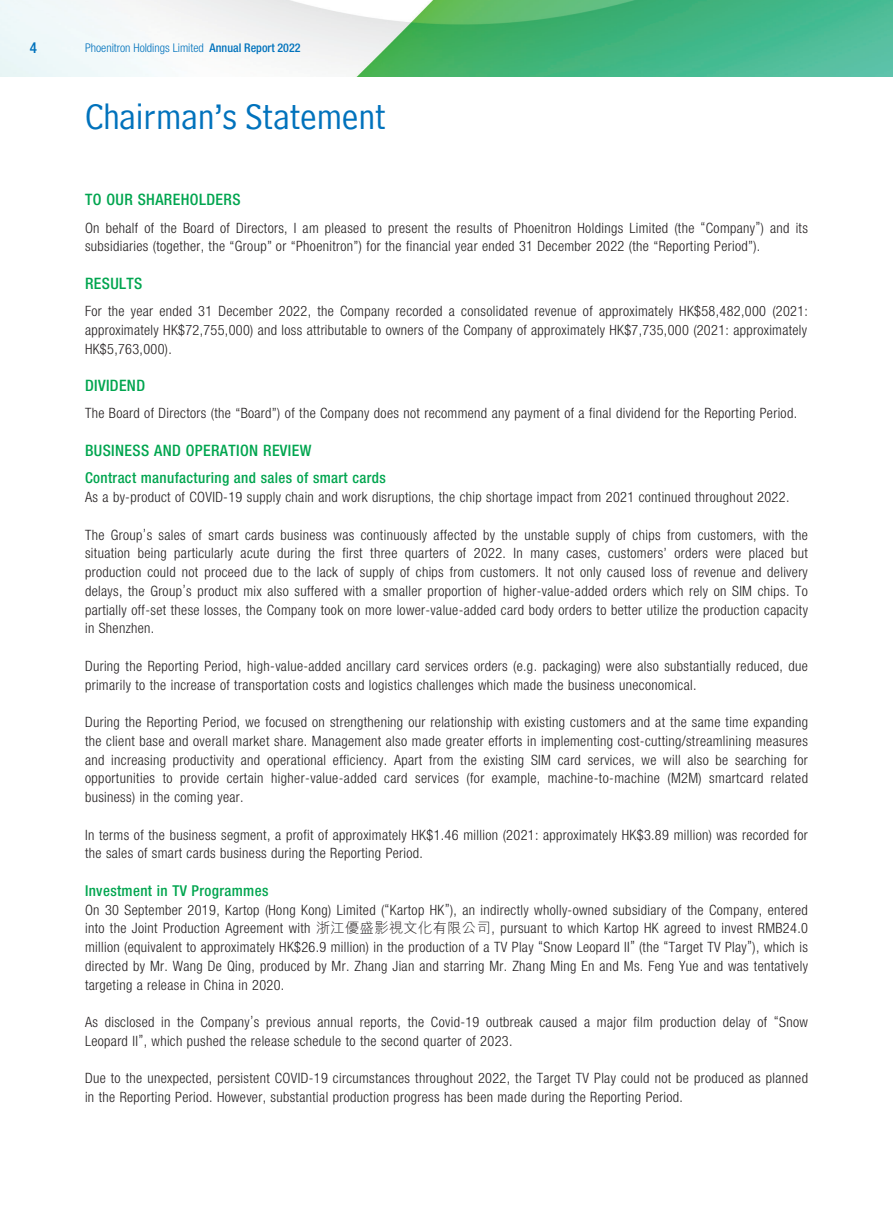
<style>
.page{position:relative;width:893px;height:1212px;background:#fff}
.page>*{position:absolute;margin:0;border:0;box-sizing:border-box;transform-origin:0 0}
.t1{font:37.5px "Bell Centennial Std Address";color:#0072bc}
.t2{font:500 condensed 15.75px "Helvetica Neue LT Std";letter-spacing:.025em;color:#00a54f}
.t3{font:500 condensed 15px "Helvetica Neue LT Std";letter-spacing:.025em;color:#00a54f}
.t4{font:500 condensed 15px "Helvetica Neue LT Std";color:#0072bc}
.t5{font:300 condensed 14.25px/18.8px "Helvetica Neue LT Std";letter-spacing:.025em;color:#231f20}
.t6{font:300 condensed 12px "Helvetica Neue LT Std";color:#0072bc}
.s1{font-weight:500}
.s2{font-family:"M Hei HK";font-stretch:normal}
</style>
<div class="page">
<img style="left:0;top:0;width:893px;height:77px">
<p class="t4" style="left:30px;top:38px;width:9px">4</p>
<p class="t6" style="left:85px;top:41px;width:217px">Phoenitron Holdings Limited <span class="s1">Annual Report 2022</span></p>
<h1 class="t1" style="left:85px;top:95px;width:302px">Chairman’s Statement</h1>
<p class="t2" style="left:85px;top:190px;width:157px">TO OUR SHAREHOLDERS</p>
<p class="t5" style="left:85px;top:218px;width:724px">On behalf of the Board of Directors, I am pleased to present the results of Phoenitron Holdings Limited (the “Company”) and its subsidiaries (together, the “Group” or “Phoenitron”) for the financial year ended 31 December 2022 (the “Reporting Period”).</p>
<p class="t2" style="left:85px;top:274px;width:59px">RESULTS</p>
<p class="t5" style="left:85px;top:302px;width:724px;text-align:justify">For the year ended 31 December 2022, the Company recorded a consolidated revenue of approximately HK$58,482,000 (2021: approximately HK$72,755,000) and loss attributable to owners of the Company of approximately HK$7,735,000 (2021: approximately HK$5,763,000).</p>
<p class="t2" style="left:85px;top:376px;width:62px">DIVIDEND</p>
<p class="t5" style="left:85px;top:404px;width:714px">The Board of Directors (the “Board”) of the Company does not recommend any payment of a final dividend for the Reporting Period.</p>
<p class="t2" style="left:85px;top:441px;width:228px">BUSINESS AND OPERATION REVIEW</p>
<p class="t3" style="left:85px;top:469px;width:302px">Contract manufacturing and sales of smart cards</p>
<p class="t5" style="left:85px;top:487px;width:706px">As a by-product of COVID-19 supply chain and work disruptions, the chip shortage impact from 2021 continued throughout 2022.</p>
<p class="t5" style="left:85px;top:525px;width:724px;text-align:justify">The Group’s sales of smart cards business was continuously affected by the unstable supply of chips from customers, with the situation being particularly acute during the first three quarters of 2022. In many cases, customers’ orders were placed but production could not proceed due to the lack of supply of chips from customers. It not only caused loss of revenue and delivery delays, the Group’s product mix also suffered with a smaller proportion of higher-value-added orders which rely on SIM chips. To partially off-set these losses, the Company took on more lower-value-added card body orders to better utilize the production capacity in Shenzhen.</p>
<p class="t5" style="left:85px;top:656px;width:724px">During the Reporting Period, high-value-added ancillary card services orders (e.g. packaging) were also substantially reduced, due primarily to the increase of transportation costs and logistics challenges which made the business uneconomical.</p>
<p class="t5" style="left:85px;top:712px;width:724px;text-align:justify">During the Reporting Period, we focused on strengthening our relationship with existing customers and at the same time expanding the client base and overall market share. Management also made greater efforts in implementing cost-cutting/streamlining measures and increasing productivity and operational efficiency. Apart from the existing SIM card services, we will also be searching for opportunities to provide certain higher-value-added card services (for example, machine-to-machine (M2M) smartcard related business) in the coming year.</p>
<p class="t5" style="left:85px;top:825px;width:724px">In terms of the business segment, a profit of approximately HK$1.46 million (2021: approximately HK$3.89 million) was recorded for the sales of smart cards business during the Reporting Period.</p>
<p class="t3" style="left:85px;top:881px;width:185px">Investment in TV Programmes</p>
<p class="t5" style="left:85px;top:900px;width:724px;text-align:justify">On 30 September 2019, Kartop (Hong Kong) Limited (“Kartop HK”), an indirectly wholly-owned subsidiary of the Company, entered into the Joint Production Agreement with <span class="s2">浙江優盛影視文化有限公司</span>, pursuant to which Kartop HK agreed to invest RMB24.0 million (equivalent to approximately HK$26.9 million) in the production of a TV Play “Snow Leopard II” (the “Target TV Play”), which is directed by Mr. Wang De Qing, produced by Mr. Zhang Jian and starring Mr. Zhang Ming En and Ms. Feng Yue and was tentatively targeting a release in China in 2020.</p>
<p class="t5" style="left:85px;top:1012px;width:724px">As disclosed in the Company’s previous annual reports, the Covid-19 outbreak caused a major film production delay of “Snow<br>Leopard II”, which pushed the release schedule to the second quarter of 2023.</p>
<p class="t5" style="left:85px;top:1069px;width:724px">Due to the unexpected, persistent COVID-19 circumstances throughout 2022, the Target TV Play could not be produced as planned in the Reporting Period. However, substantial production progress has been made during the Reporting Period.</p>
</div>
